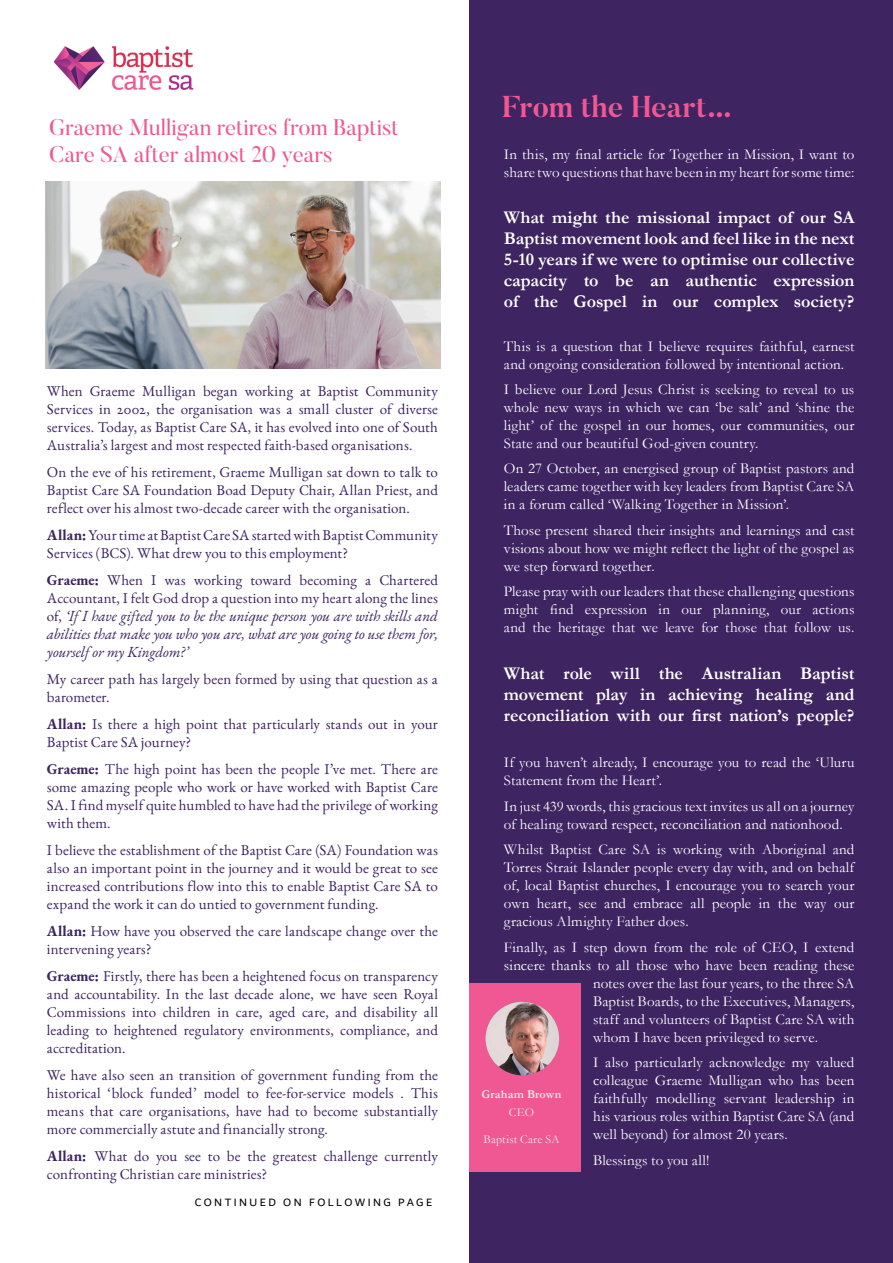
<style>
.page{position:relative;width:893px;height:1263px;background:#fff}
.page>*{position:absolute;margin:0;border:0;box-sizing:border-box;transform-origin:0 0}
.Header_1_-_Center{font:700 30px "Butler";color:#f05893}
.Header_1_-_Center-2{font:22.5px/27px "Butler";color:#f05893}
.text-caption-plain{font:700 18px/21px "Garamond";letter-spacing:-.005em;color:#fff;text-align:justify}
.Body_Copy_-_Left{font:15px/18px "EB Garamond 12";letter-spacing:.005em;color:#3b2360;text-align:justify}
.text-caption-plain-2{font:15px/18px "Garamond";letter-spacing:.005em;color:#fff;text-align:justify}
.Body_Copy_-_Left-2{font:italic 15px/18px "EB Garamond";letter-spacing:-.01em;color:#3b2360;text-align:justify}
.Body_Copy_-_Left-3{font:700 12px/18px "Garamond";letter-spacing:.015em;color:#eaece8;text-align:center}
.Body_Copy_-_Left-4{font:12px "Garamond";letter-spacing:.015em;color:#eaece8}
.Subheader_1_-_Center{font:11.55px "Dubai";letter-spacing:.215em;color:#040503}
.s1{font-family:"EB Garamond";font-weight:700}
.s2{font-weight:700;font-style:normal}
.s3{font-family:"EB Garamond 12";font-style:normal}
.s4{font-weight:400}
</style>
<div class="page">
<img style="left:53px;top:46px;width:141px;height:44px">
<div style="left:469px;top:0;width:424px;height:1263px;background:#3e2461"></div>
<div style="left:469px;top:982px;width:111px;height:189px;background:#f05893"></div>
<img style="left:486px;top:1002px;width:73px;height:73px;border-radius:37px">
<img style="left:45px;top:182px;width:395px;height:187px">
<p class="Header_1_-_Center-2" style="left:49px;top:113px;width:351px">Graeme Mulligan retires from Baptist<br>Care SA after almost 20 years</p>
<p class="Body_Copy_-_Left" style="left:47px;top:382px;width:393px">When Graeme Mulligan began working at Baptist Community Services in 2002, the organisation was a small cluster of diverse services. Today, as Baptist Care SA, it has evolved into one of South Australia’s largest and most respected faith-based organisations.</p>
<p class="Body_Copy_-_Left" style="left:47px;top:463px;width:393px">On the eve of his retirement, Graeme Mulligan sat down to talk to Baptist Care SA Foundation Boad Deputy Chair, Allan Priest, and reflect over his almost two-decade career with the organisation.</p>
<p class="Body_Copy_-_Left" style="left:47px;top:526px;width:393px"><span class="s1">Allan:</span> Your time at Baptist Care SA started with Baptist Community<br>Services (BCS). What drew you to this employment?</p>
<p class="Body_Copy_-_Left-2" style="left:47px;top:571px;width:392px"><span class="s2">Graeme:</span> <span class="s3">When I was working toward becoming a Chartered Accountant, I felt God drop a question into my heart along the lines of,</span> ‘If I have gifted you to be the unique person you are with skills and abilities that make you who you are, what are you going to use them for, yourself or my Kingdom?’</p>
<p class="Body_Copy_-_Left" style="left:47px;top:670px;width:392px">My career path has largely been formed by using that question as a barometer.</p>
<p class="Body_Copy_-_Left" style="left:47px;top:715px;width:392px"><span class="s1">Allan:</span> Is there a high point that particularly stands out in your<br>Baptist Care SA journey?</p>
<p class="Body_Copy_-_Left" style="left:47px;top:760px;width:393px"><span class="s1">Graeme:</span> The high point has been the people I’ve met. There are some amazing people who work or have worked with Baptist Care SA. I find myself quite humbled to have had the privilege of working with them.</p>
<p class="Body_Copy_-_Left" style="left:47px;top:841px;width:393px">I believe the establishment of the Baptist Care (SA) Foundation was also an important point in the journey and it would be great to see increased contributions flow into this to enable Baptist Care SA to expand the work it can do untied to government funding.</p>
<p class="Body_Copy_-_Left" style="left:47px;top:922px;width:392px"><span class="s1">Allan:</span> How have you observed the care landscape change over the intervening years?</p>
<p class="Body_Copy_-_Left" style="left:47px;top:967px;width:393px"><span class="s1">Graeme:</span> Firstly, there has been a heightened focus on transparency and accountability. In the last decade alone, we have seen Royal Commissions into children in care, aged care, and disability all leading to heightened regulatory environments, compliance, and accreditation.</p>
<p class="Body_Copy_-_Left" style="left:47px;top:1066px;width:393px">We have also seen an transition of government funding from the historical ‘block funded’ model to fee-for-service models . This means that care organisations, have had to become substantially more commercially astute and financially strong.</p>
<p class="Body_Copy_-_Left" style="left:47px;top:1147px;width:392px"><span class="s1">Allan:</span> What do you see to be the greatest challenge currently confronting Christian care ministries?</p>
<p class="Subheader_1_-_Center" style="left:195px;top:1195px;width:239px">CONTINUED ON FOLLOWING PAGE</p>
<p class="Header_1_-_Center" style="left:502px;top:87px;width:232px">From the Heart…</p>
<p class="text-caption-plain-2" style="left:504px;top:145px;width:352px">In this, my final article for Together in Mission, I want to share two questions that have been in my heart for some time:</p>
<p class="text-caption-plain" style="left:504px;top:207px;width:352px">What might the missional impact of our SA Baptist movement look and feel like in the next 5-10 years if we were to optimise our collective capacity to be an authentic expression of the Gospel in our complex society?</p>
<p class="text-caption-plain-2" style="left:504px;top:336px;width:352px">This is a question that I believe requires faithful, earnest and ongoing consideration followed by intentional action.</p>
<p class="text-caption-plain-2" style="left:504px;top:380px;width:352px">I believe our Lord Jesus Christ is seeking to reveal to us whole new ways in which we can ‘be salt’ and ‘shine the light’ of the gospel in our homes, our communities, our State and our beautiful God-given country.</p>
<p class="text-caption-plain-2" style="left:504px;top:459px;width:352px">On 27 October, an energised group of Baptist pastors and leaders came together with key leaders from Baptist Care SA in a forum called ‘Walking Together in Mission’.</p>
<p class="text-caption-plain-2" style="left:504px;top:521px;width:352px">Those present shared their insights and learnings and cast visions about how we might reflect the light of the gospel as we step forward together.</p>
<p class="text-caption-plain-2" style="left:504px;top:582px;width:352px">Please pray with our leaders that these challenging questions might find expression in our planning, our actions and the heritage that we leave for those that follow us.</p>
<p class="text-caption-plain" style="left:504px;top:663px;width:352px">What role will the Australian Baptist movement play in achieving healing and reconciliation with our first nation’s people?</p>
<p class="text-caption-plain-2" style="left:504px;top:753px;width:352px">If you haven’t already, I encourage you to read the ‘Uluru<br>Statement from the Heart’.</p>
<p class="text-caption-plain-2" style="left:504px;top:797px;width:352px">In just 439 words, this gracious text invites us all on a journey of healing toward respect, reconciliation and nationhood.</p>
<p class="text-caption-plain-2" style="left:504px;top:840px;width:352px">Whilst Baptist Care SA is working with Aboriginal and Torres Strait Islander people every day with, and on behalf of, local Baptist churches, I encourage you to search your own heart, see and embrace all people in the way our gracious Almighty Father does.</p>
<p class="text-caption-plain-2" style="left:504px;top:937px;width:352px">Finally, as I step down from the role of CEO, I extend</p>
<p class="text-caption-plain-2" style="left:504px;top:955px;width:352px">sincere thanks to all those who have been reading these</p>
<p class="text-caption-plain-2" style="left:593px;top:973px;width:263px">notes over the last four years, to the three SA</p>
<p class="text-caption-plain-2" style="left:593px;top:991px;width:263px">Baptist Boards, to the Executives, Managers,</p>
<p class="text-caption-plain-2" style="left:593px;top:1009px;width:263px">staff and volunteers of Baptist Care SA with</p>
<p class="text-caption-plain-2" style="left:593px;top:1027px;width:226px">whom I have been privileged to serve.</p>
<p class="text-caption-plain-2" style="left:593px;top:1053px;width:263px">I also particularly acknowledge my valued colleague Graeme Mulligan who has been faithfully modelling servant leadership in his various roles within Baptist Care SA (and well beyond) for almost 20 years.</p>
<p class="text-caption-plain-2" style="left:593px;top:1150px;width:118px">Blessings to you all!</p>
<p class="Body_Copy_-_Left-3" style="left:481px;top:1085px;width:82px">Graham Brown<br><span class="s4">CEO</span></p>
<p class="Body_Copy_-_Left-4" style="left:484px;top:1131px;width:77px">Baptist Care SA</p>
</div>
